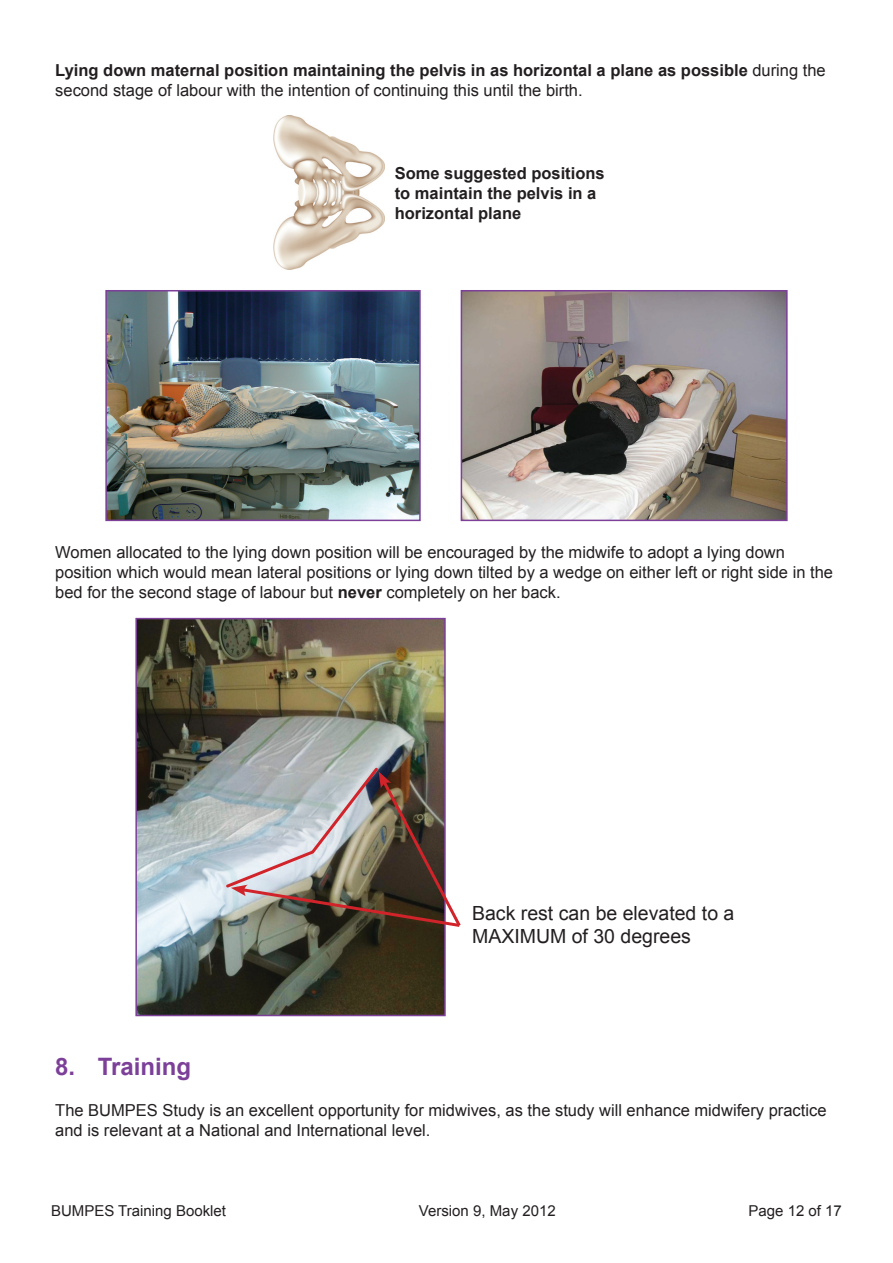
<style>
.page{position:relative;width:893px;height:1263px;background:#fff}
.page>*{position:absolute;margin:0;border:0;box-sizing:border-box;transform-origin:0 0}
.t1{font:700 24px "Arial";color:#7c4099}
.t2{font:19.5px/23.4px "Arial";color:#231f20}
.t3{font:16.5px/19.8px "Arial";color:#231f20}
.t4{font:700 16.5px/19.8px "Arial";color:#231f20}
.t5{font:15px "Arial";color:#231f20}
.s1{font-weight:400}
.s2{font-weight:700}
</style>
<div class="page">
<img style="left:273px;top:116px;width:111px;height:154px">
<img style="left:108px;top:293px;width:310px;height:225px">
<div style="left:105px;top:290px;width:316px;height:231px;border:2px solid #7c4099"></div>
<img style="left:464px;top:293px;width:321px;height:225px">
<div style="left:461px;top:290px;width:327px;height:231px;border:2px solid #7c4099"></div>
<img style="left:138px;top:621px;width:305px;height:392px">
<div style="left:135px;top:618px;width:311px;height:398px;border:2px solid #7c4099"></div>
<img style="left:224px;top:765px;width:237px;height:164px">
<p class="t4" style="left:55px;top:61px;width:772px">Lying down maternal position maintaining the pelvis in as horizontal a plane as possible <span class="s1">during the second stage of labour with the intention of continuing this until the birth.</span></p>
<p class="t4" style="left:395px;top:164px;width:211px">Some suggested positions to maintain the pelvis in a horizontal plane</p>
<p class="t3" style="left:55px;top:542px;width:779px">Women allocated to the lying down position will be encouraged by the midwife to adopt a lying down position which would mean lateral positions or lying down tilted by a wedge on either left or right side in the bed for the second stage of labour but <span class="s2">never</span> completely on her back.</p>
<p class="t2" style="left:472px;top:902px;width:264px">Back rest can be elevated to a<br>MAXIMUM of 30 degrees</p>
<h1 class="t1" style="left:55px;top:1050px;width:137px">8. Training</h1>
<p class="t3" style="left:55px;top:1100px;width:773px">The BUMPES Study is an excellent opportunity for midwives, as the study will enhance midwifery practice and is relevant at a National and International level.</p>
<p class="t5" style="left:51px;top:1201px;width:177px">BUMPES Training Booklet</p>
<p class="t5" style="left:419px;top:1201px;width:138px">Version 9, May 2012</p>
<p class="t5" style="left:748px;top:1201px;width:95px">Page 12 of 17</p>
</div>
